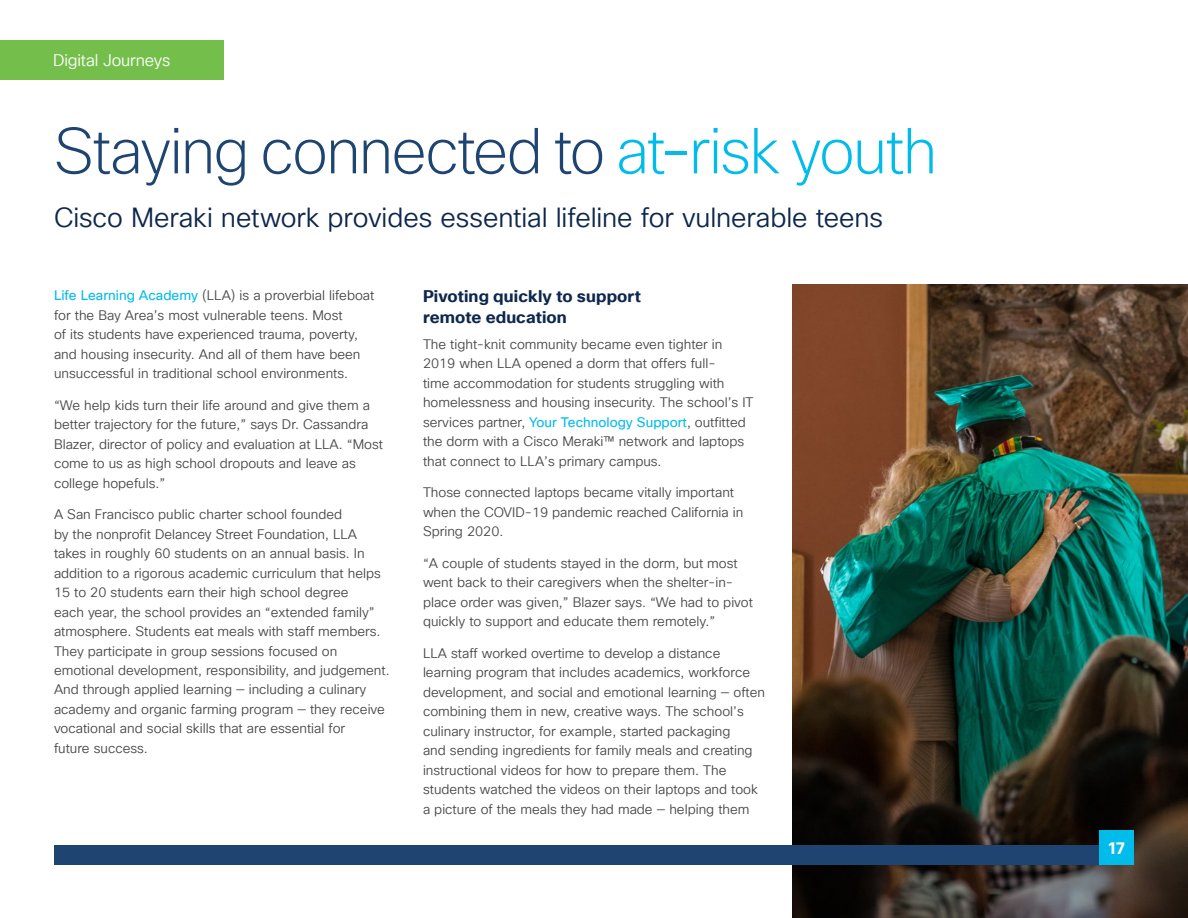
<style>
.page{position:relative;width:1188px;height:918px;background:#fff}
.page>*{position:absolute;margin:0;border:0;box-sizing:border-box;transform-origin:0 0}
.t1{font:200 63px "Cisco Sans TT";letter-spacing:-.025em;color:#1e4471}
.t2{font:27px "Cisco Sans TT Light";letter-spacing:-.005em;color:#0d274d}
.t3{font:700 16.5px/21px "Cisco Sans TT";letter-spacing:.005em;color:#0d274d}
.t4{font:16.5px "Cisco Sans TT Light";letter-spacing:-.01em;color:#fff}
.t5{font:700 16.5px "Cisco Sans TT";color:#fff}
.t6{font:13.5px/19.5px "Cisco Sans TT Light";color:#484848}
.s1{color:#00bceb}
.s2{font-family:"Cisco Sans TT";color:#00bceb}
</style>
<div class="page">
<img style="left:792px;top:284px;width:396px;height:634px">
<div style="left:54px;top:845px;width:1080px;height:20px;background:#1e4471"></div>
<div style="left:1100px;top:831px;width:34px;height:34px;background:#00bceb"></div>
<div style="left:0;top:40px;width:224px;height:40px;background:#74bf4b"></div>
<p class="t4" style="left:53px;top:50px;width:119px">Digital Journeys</p>
<h1 class="t1" style="left:54px;top:110px;width:885px">Staying connected to <span class="s1">at-risk youth</span></h1>
<h2 class="t2" style="left:54px;top:200px;width:831px">Cisco Meraki network provides essential lifeline for vulnerable teens</h2>
<p class="t6" style="left:54px;top:286px;width:322px"><span class="s2">Life Learning Academy</span> (LLA) is a proverbial lifeboat for the Bay Area’s most vulnerable teens. Most<br>of its students have experienced trauma, poverty, and housing insecurity. And all of them have been unsuccessful in traditional school environments.</p>
<p class="t6" style="left:54px;top:396px;width:331px">“We help kids turn their life around and give them a better trajectory for the future,” says Dr. Cassandra Blazer, director of policy and evaluation at LLA. “Most come to us as high school dropouts and leave as college hopefuls.”</p>
<p class="t6" style="left:54px;top:505px;width:337px">A San Francisco public charter school founded<br>by the nonprofit Delancey Street Foundation, LLA takes in roughly 60 students on an annual basis. In addition to a rigorous academic curriculum that helps 15 to 20 students earn their high school degree<br>each year, the school provides an “extended family” atmosphere. Students eat meals with staff members.<br>They participate in group sessions focused on emotional development, responsibility, and judgement.<br>And through applied learning — including a culinary academy and organic farming program — they receive vocational and social skills that are essential for<br>future success.</p>
<p class="t3" style="left:423px;top:287px;width:219px">Pivoting quickly to support remote education</p>
<p class="t6" style="left:423px;top:335px;width:332px">The tight-knit community became even tighter in 2019 when LLA opened a dorm that offers full-<br>time accommodation for students struggling with homelessness and housing insecurity. The school’s IT services partner, <span class="s2">Your Technology Support</span>, outfitted the dorm with a Cisco Meraki™ network and laptops that connect to LLA’s primary campus.</p>
<p class="t6" style="left:423px;top:483px;width:322px">Those connected laptops became vitally important when the COVID-19 pandemic reached California in<br>Spring 2020.</p>
<p class="t6" style="left:423px;top:554px;width:331px">“A couple of students stayed in the dorm, but most went back to their caregivers when the shelter-in&shy;place order was given,” Blazer says. “We had to pivot quickly to support and educate them remotely.”</p>
<p class="t6" style="left:423px;top:644px;width:344px">LLA staff worked overtime to develop a distance learning program that includes academics, workforce development, and social and emotional learning — often combining them in new, creative ways. The school’s culinary instructor, for example, started packaging<br>and sending ingredients for family meals and creating instructional videos for how to prepare them. The students watched the videos on their laptops and took a picture of the meals they had made — helping them</p>
<p class="t5" style="left:1107px;top:838px;width:20px">17</p>
</div>
